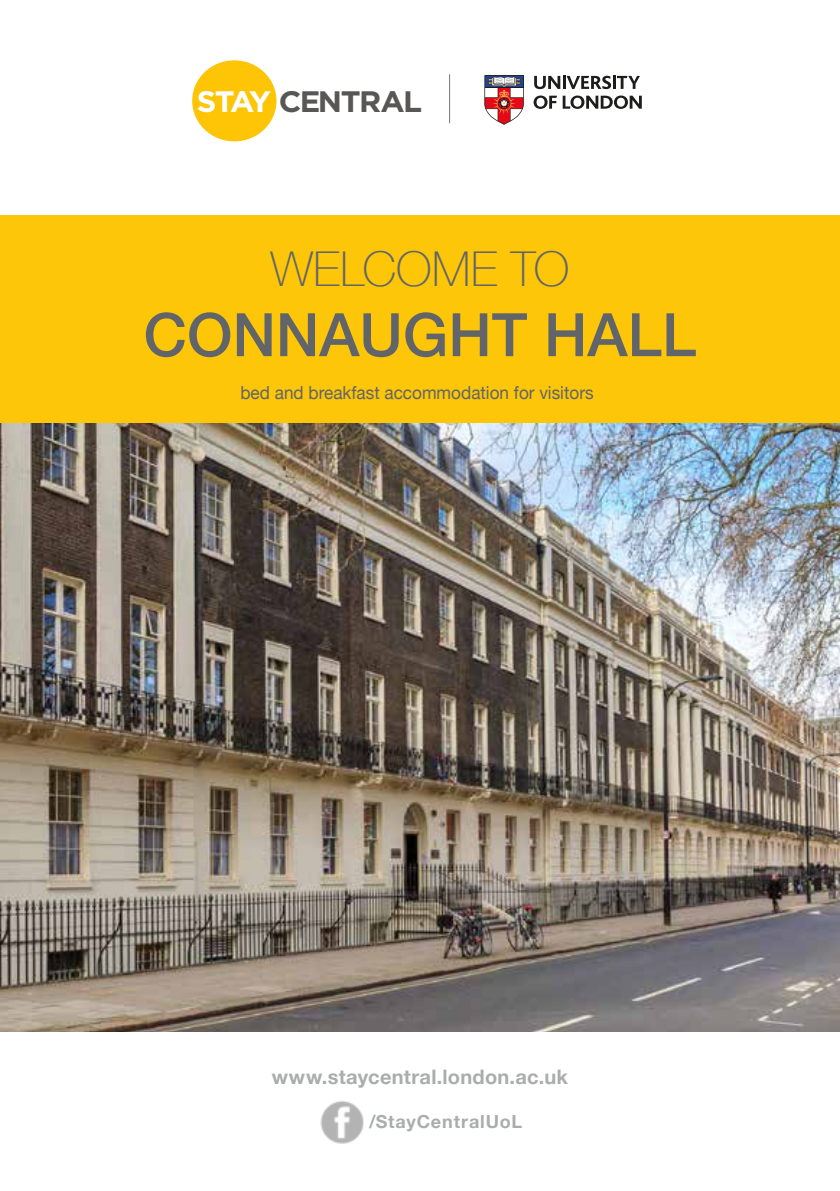
<style>
.page{position:relative;width:840px;height:1191px;background:#fff}
.page>*{position:absolute;margin:0;border:0;box-sizing:border-box;transform-origin:0 0}
.t1{font:500 60px "Helvetica Neue";color:#61656a}
.t2{font:100 48px "Helvetica Neue";color:#61656a}
.t3{font:700 29.6px "Gotham";letter-spacing:-.06em;color:#585756;scale:1.04 1}
.t4{font:700 20px "Helvetica Neue";letter-spacing:.015em;color:#abadad}
.t5{font:18px "Helvetica Neue";color:#616469;scale:.95 1}
.t6{font:700 18px "Helvetica Neue";letter-spacing:.045em;color:#abadad}
.s1{color:#fff}
</style>
<div class="page">
<div style="left:0;top:215px;width:839px;height:235px;background:#fdc608"></div>
<img style="left:0;top:424px;width:839px;height:607px">
<div style="left:192px;top:60px;width:84px;height:81px;background:#fdc506;border-radius:50%"></div>
<hr style="left:449px;top:74px;width:1px;height:49px;background:#797979">
<svg style="left:484px;top:75px;width:40px;height:50px"></svg>
<svg style="left:562px;top:96px;width:79px;height:13px"></svg>
<svg style="left:534px;top:76px;width:105px;height:13px"></svg>
<svg style="left:533px;top:96px;width:23px;height:13px"></svg>
<img style="left:320px;top:1101px;width:43px;height:43px">
<h3 class="t3" style="left:197px;top:84px;width:218px"><span class="s1">STAY</span> CENTRAL</h3>
<h2 class="t2" style="left:270px;top:233px;width:300px">WELCOME TO</h2>
<h1 class="t1" style="left:143px;top:286px;width:554px">CONNAUGHT HALL</h1>
<p class="t5" style="left:240px;top:379px;width:373px">bed and breakfast accommodation for visitors</p>
<p class="t4" style="left:272px;top:1061px;width:297px">www.staycentral.london.ac.uk</p>
<p class="t6" style="left:369px;top:1107px;width:154px">/StayCentralUoL</p>
</div>
